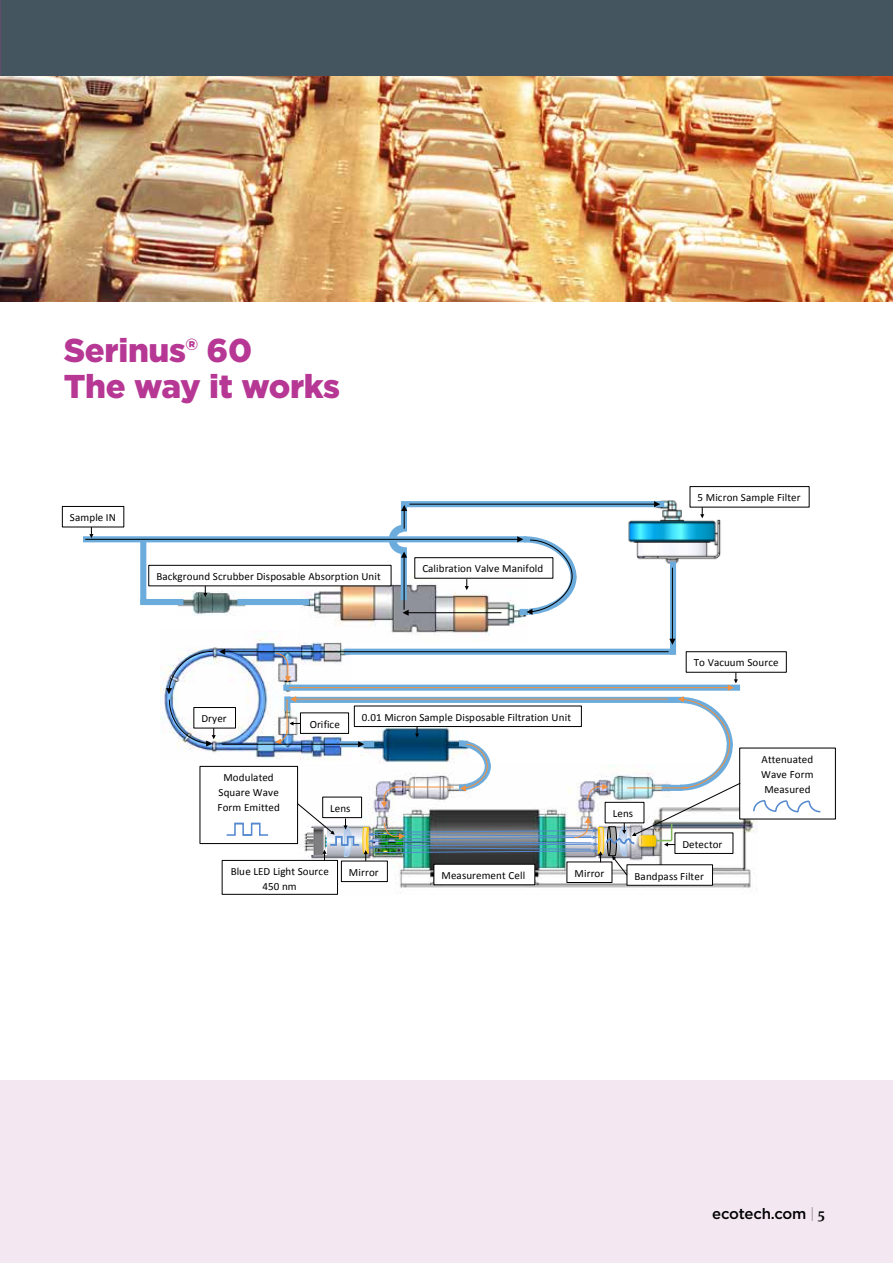
<style>
.page{position:relative;width:893px;height:1263px;background:#fff}
.page>*{position:absolute;margin:0;border:0;box-sizing:border-box;transform-origin:0 0}
.t1{font:900 33px/36.8px "Gotham";letter-spacing:-.01em;color:#b63794}
.t2{font:500 15px "Gotham";letter-spacing:-.015em;color:#000}
.t3{font:10.95px/14.9px "Calibri";letter-spacing:.01em;color:#000;text-align:center}
.s1{font-weight:100}
.s2{font-family:"Meta Serif Pro"}
</style>
<div class="page">
<div style="left:0;top:1081px;width:893px;height:182px;background:#f3e7f2"></div>
<div style="left:0;top:0;width:893px;height:77px;background:#455560"></div>
<img style="left:160px;top:634px;width:106px;height:100px">
<img style="left:298px;top:819px;width:460px;height:76px">
<img style="left:625px;top:496px;width:105px;height:73px">
<svg style="left:83px;top:536px;width:434px;height:6px;background:#6faad6"></svg>
<img style="left:175px;top:590px;width:71px;height:26px">
<svg style="left:401px;top:501px;width:263px;height:6px"></svg>
<div style="left:140px;top:539px;width:6px;height:65px;background:#6cacdd"></div>
<img style="left:301px;top:574px;width:216px;height:62px">
<div style="left:62px;top:506px;width:62px;height:21px;border:1px solid #000"></div>
<img style="left:63px;top:510px;width:61px;height:13px">
<div style="left:690px;top:487px;width:119px;height:20px;background:#fff"></div>
<div style="left:690px;top:486px;width:119px;height:21px;border:1px solid #000"></div>
<img style="left:690px;top:490px;width:119px;height:13px">
<hr style="left:85px;top:539px;width:436px;height:1px;background:#000">
<hr style="left:409px;top:504px;width:249px;height:1px;background:#000">
<svg style="left:654px;top:501px;width:6px;height:6px"></svg>
<div style="left:149px;top:565px;width:242px;height:21px;background:#fff"></div>
<div style="left:148px;top:565px;width:243px;height:21px;border:1px solid #000"></div>
<img style="left:149px;top:569px;width:242px;height:13px">
<div style="left:415px;top:558px;width:138px;height:20px;background:#fff"></div>
<div style="left:415px;top:557px;width:138px;height:21px;border:1px solid #000"></div>
<img style="left:415px;top:562px;width:2px;height:12px">
<svg style="left:401px;top:558px;width:6px;height:42px"></svg>
<svg style="left:465px;top:579px;width:4px;height:11px"></svg>
<svg style="left:203px;top:586px;width:4px;height:11px"></svg>
<div style="left:237px;top:599px;width:72px;height:6px;background:#6cacdd"></div>
<svg style="left:700px;top:507px;width:4px;height:11px"></svg>
<svg style="left:89px;top:527px;width:4px;height:11px"></svg>
<div style="left:140px;top:599px;width:43px;height:6px;background:#6cacdd"></div>
<hr style="left:405px;top:612px;width:96px;height:1px;background:#000">
<svg style="left:403px;top:610px;width:6px;height:6px"></svg>
<div style="left:686px;top:651px;width:101px;height:21px;border:1px solid #000"></div>
<img style="left:785px;top:656px;width:1px;height:12px">
<div style="left:739px;top:747px;width:97px;height:72px;border:1px solid #000"></div>
<img style="left:834px;top:752px;width:1px;height:63px">
<svg style="left:753px;top:800px;width:68px;height:13px"></svg>
<div style="left:341px;top:861px;width:46px;height:20px;background:#fff"></div>
<div style="left:341px;top:861px;width:47px;height:21px;border:1px solid #000"></div>
<div style="left:222px;top:860px;width:115px;height:34px;background:#fff"></div>
<img style="left:222px;top:876px;width:1px;height:14px">
<div style="left:434px;top:864px;width:101px;height:21px;background:#fff"></div>
<div style="left:627px;top:865px;width:85px;height:20px;background:#fff"></div>
<div style="left:567px;top:862px;width:45px;height:20px;background:#fff"></div>
<div style="left:567px;top:862px;width:45px;height:21px;border:1px solid #000"></div>
<img style="left:567px;top:876px;width:45px;height:3px">
<hr style="left:404px;top:554px;width:1px;height:56px;background:#000">
<svg style="left:389px;top:505px;width:18px;height:53px"></svg>
<svg style="left:517px;top:536px;width:60px;height:82px"></svg>
<svg style="left:670px;top:562px;width:6px;height:77px"></svg>
<hr style="left:672px;top:568px;width:1px;height:75px;background:#000">
<img style="left:166px;top:639px;width:576px;height:237px">
<img style="left:0;top:77px;width:893px;height:225px">
<h1 class="t1" style="left:64px;top:331px;width:278px">Serinus® 60<br>The way it works</h1>
<p class="t3" style="left:70px;top:510px;width:47px">Sample IN</p>
<p class="t3" style="left:156px;top:569px;width:226px">Background Scrubber Disposable Absorption Unit</p>
<p class="t3" style="left:422px;top:561px;width:122px">Calibration Valve Manifold</p>
<p class="t3" style="left:201px;top:711px;width:27px">Dryer</p>
<p class="t3" style="left:310px;top:716px;width:32px">Orifice</p>
<p class="t3" style="left:362px;top:710px;width:211px">0.01 Micron Sample Disposable Filtration Unit</p>
<p class="t3" style="left:218px;top:770px;width:64px">Modulated<br>Square Wave<br>Form Emitted</p>
<p class="t3" style="left:330px;top:801px;width:22px">Lens</p>
<p class="t3" style="left:613px;top:806px;width:22px">Lens</p>
<p class="t3" style="left:698px;top:490px;width:104px">5 Micron Sample Filter</p>
<p class="t3" style="left:694px;top:655px;width:86px">To Vacuum Source</p>
<p class="t3" style="left:682px;top:836px;width:42px">Detector</p>
<p class="t3" style="left:761px;top:752px;width:54px;text-align:justify">Attenuated Wave Form Measured</p>
<p class="t3" style="left:231px;top:864px;width:100px">Blue LED Light Source<br>450 nm</p>
<p class="t3" style="left:441px;top:868px;width:85px">Measurement Cell</p>
<p class="t3" style="left:574px;top:866px;width:31px">Mirror</p>
<p class="t3" style="left:634px;top:868px;width:71px">Bandpass Filter</p>
<p class="t3" style="left:349px;top:865px;width:31px">Mirror</p>
<h2 class="t2" style="left:712px;top:1203px;width:114px">ecotech.com <span class="s1">|</span> <span class="s2">5</span></h2>
</div>
